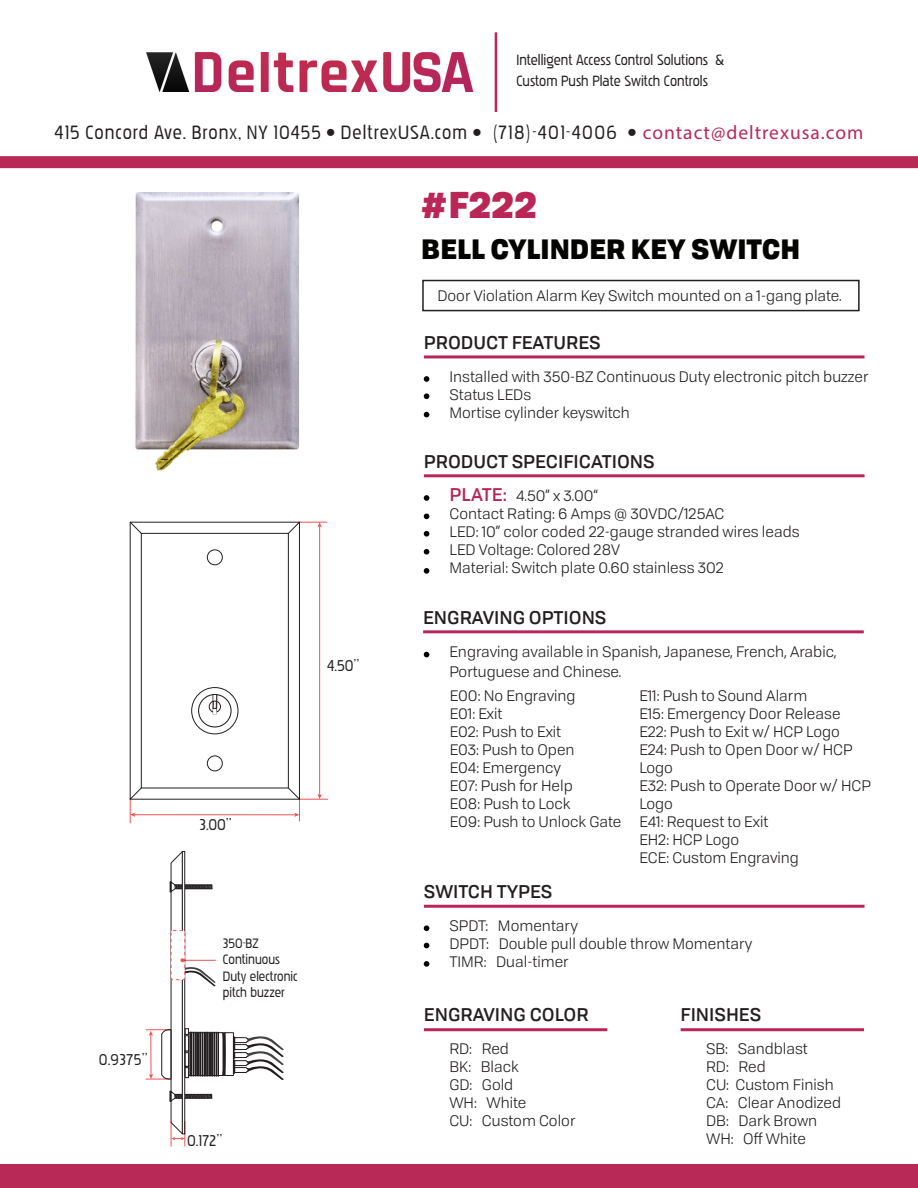
<style>
.page{position:relative;width:918px;height:1188px;background:#fff}
.page>*{position:absolute;margin:0;border:0;box-sizing:border-box;transform-origin:0 0}
.t1{font:900 36px "Tofino";color:#ba2757}
.t2{font:900 27px "Tofino";color:#040503}
.t3{font:19.5px "Pakenham Rg";letter-spacing:.05em;color:#231f20}
.t4{font:500 18px "Tofino";color:#231f20}
.t5{font:15.9px "Pakenham Rg";color:#231f20}
.t6{font:15px/18px "Tofino";color:#231f20}
.t7{font:15px/21px "Pakenham Rg";color:#231f20}
.t8{font:13.8px/16.5px "Pakenham Rg";color:#231f20}
.s1{font-family:"Myriad Pro";color:#b82957}
.s2{font-weight:500;font-size:18px;color:#b82657}
</style>
<div class="page">
<div style="left:0;top:156px;width:918px;height:12px;background:#b82957"></div>
<hr style="left:495px;top:32px;width:2px;height:80px;background:#b82957">
<img style="left:147px;top:53px;width:327px;height:39px">
<div style="left:0;top:1165px;width:918px;height:23px;background:#b82957"></div>
<hr style="left:424px;top:1028px;width:183px;height:3px;background:#b82657">
<hr style="left:681px;top:1028px;width:183px;height:3px;background:#b82657">
<div style="left:422px;top:280px;width:438px;height:31px;border:2px solid #231f20"></div>
<hr style="left:424px;top:355px;width:441px;height:3px;background:#b82657">
<svg style="left:424px;top:376px;width:5px;height:6px"></svg>
<svg style="left:424px;top:393px;width:5px;height:6px"></svg>
<svg style="left:424px;top:412px;width:5px;height:5px"></svg>
<hr style="left:424px;top:905px;width:441px;height:3px;background:#b82657">
<svg style="left:424px;top:925px;width:5px;height:6px"></svg>
<svg style="left:424px;top:943px;width:5px;height:5px"></svg>
<svg style="left:424px;top:961px;width:5px;height:6px"></svg>
<hr style="left:424px;top:474px;width:441px;height:3px;background:#b82657">
<svg style="left:424px;top:531px;width:5px;height:6px"></svg>
<svg style="left:424px;top:549px;width:5px;height:6px"></svg>
<svg style="left:424px;top:568px;width:5px;height:6px"></svg>
<svg style="left:424px;top:495px;width:5px;height:6px"></svg>
<svg style="left:424px;top:514px;width:5px;height:5px"></svg>
<hr style="left:423px;top:630px;width:441px;height:3px;background:#b82657">
<svg style="left:424px;top:652px;width:5px;height:5px"></svg>
<img style="left:135px;top:193px;width:164px;height:277px">
<div style="left:130px;top:522px;width:170px;height:277px;border:1px solid #231f20"></div>
<div style="left:141px;top:533px;width:148px;height:255px;border:1px solid #231f20"></div>
<svg style="left:129px;top:521px;width:13px;height:13px"></svg>
<div style="left:207px;top:550px;width:16px;height:15px;border:1px solid #231f20;border-radius:50%"></div>
<div style="left:207px;top:756px;width:16px;height:15px;border:1px solid #231f20;border-radius:50%"></div>
<hr style="left:319px;top:526px;width:1px;height:269px;background:#f05254">
<svg style="left:288px;top:521px;width:39px;height:13px"></svg>
<hr style="left:134px;top:814px;width:162px;height:1px;background:#f05254">
<svg style="left:288px;top:787px;width:40px;height:34px"></svg>
<svg style="left:129px;top:787px;width:13px;height:36px"></svg>
<div style="left:198px;top:694px;width:34px;height:33px;border:1px solid #231f20;border-radius:50%"></div>
<div style="left:209px;top:701px;width:12px;height:12px;border:1px solid #231f20;border-radius:50%"></div>
<div style="left:191px;top:687px;width:47px;height:47px;border:1px solid #231f20;border-radius:50%"></div>
<svg style="left:213px;top:694px;width:4px;height:21px"></svg>
<svg style="left:170px;top:1091px;width:42px;height:10px"></svg>
<svg style="left:170px;top:882px;width:42px;height:10px"></svg>
<hr style="left:171px;top:863px;width:1px;height:259px;background:#231f20">
<svg style="left:170px;top:851px;width:12px;height:13px"></svg>
<div style="left:182px;top:851px;width:3px;height:283px;border:1px solid #231f20"></div>
<div style="left:185px;top:1028px;width:4px;height:50px;border:1px solid #231f20"></div>
<svg style="left:185px;top:1032px;width:99px;height:48px"></svg>
<div style="left:171px;top:931px;width:14px;height:49px;background:#fff;border-radius:2px"></div>
<div style="left:171px;top:930px;width:14px;height:50px;border:1px dashed #f05254;border-radius:2px"></div>
<svg style="left:180px;top:958px;width:36px;height:28px"></svg>
<svg style="left:170px;top:1121px;width:16px;height:26px"></svg>
<svg style="left:146px;top:1029px;width:26px;height:51px"></svg>
<p class="t7" style="left:516px;top:49px;width:209px">Intelligent Access Control Solutions &amp;<br>Custom Push Plate Switch Controls</p>
<h3 class="t3" style="left:55px;top:121px;width:810px">415 Concord Ave. Bronx, NY 10455 • DeltrexUSA.com • (718)-401-4006 • <span class="s1">contact@deltrexusa.com</span></h3>
<p class="t1" style="left:420px;top:174px;width:119px">#F222</p>
<p class="t2" style="left:421px;top:226px;width:381px">BELL CYLINDER KEY SWITCH</p>
<p class="t6" style="left:437px;top:286px;width:406px">Door Violation Alarm Key Switch mounted on a 1-gang plate.</p>
<p class="t4" style="left:424px;top:328px;width:178px">PRODUCT FEATURES</p>
<p class="t6" style="left:449px;top:366px;width:421px">Installed with 350-BZ Continuous Duty electronic pitch buzzer</p>
<p class="t6" style="left:449px;top:384px;width:83px">Status LEDs</p>
<p class="t6" style="left:449px;top:402px;width:182px">Mortise cylinder keyswitch</p>
<p class="t4" style="left:424px;top:447px;width:232px">PRODUCT SPECIFICATIONS</p>
<p class="t5" style="left:327px;top:656px;width:34px">4.50”</p>
<p class="t5" style="left:200px;top:815px;width:34px">3.00”</p>
<p class="t5" style="left:99px;top:1050px;width:51px">0.9375”</p>
<p class="t8" style="left:223px;top:935px;width:76px">350-BZ<br>Continuous<br>Duty electronic pitch buzzer</p>
<p class="t5" style="left:187px;top:1131px;width:37px">0.172”</p>
<p class="t6" style="left:450px;top:485px;width:150px"><span class="s2">PLATE:</span> 4.50” x 3.00“</p>
<p class="t6" style="left:450px;top:503px;width:276px">Contact Rating: 6 Amps @ 30VDC/125AC</p>
<p class="t6" style="left:450px;top:521px;width:352px">LED: 10” color coded 22-gauge stranded wires leads</p>
<p class="t6" style="left:450px;top:539px;width:172px">LED Voltage: Colored 28V</p>
<p class="t6" style="left:450px;top:557px;width:276px">Material: Switch plate 0.60 stainless 302</p>
<p class="t4" style="left:423px;top:603px;width:185px">ENGRAVING OPTIONS</p>
<p class="t6" style="left:449px;top:642px;width:389px">Engraving available in Spanish, Japanese, French, Arabic,</p>
<p class="t6" style="left:449px;top:661px;width:173px">Portuguese and Chinese.</p>
<p class="t6" style="left:450px;top:686px;width:127px">E00: No Engraving</p>
<p class="t6" style="left:450px;top:704px;width:54px">E01: Exit</p>
<p class="t6" style="left:450px;top:722px;width:113px">E02: Push to Exit</p>
<p class="t6" style="left:450px;top:740px;width:126px">E03: Push to Open</p>
<p class="t6" style="left:450px;top:758px;width:113px">E04: Emergency</p>
<p class="t6" style="left:450px;top:776px;width:125px">E07: Push for Help</p>
<p class="t6" style="left:450px;top:794px;width:122px">E08: Push to Lock</p>
<p class="t6" style="left:450px;top:812px;width:173px">E09: Push to Unlock Gate</p>
<p class="t6" style="left:639px;top:686px;width:170px">E11: Push to Sound Alarm</p>
<p class="t6" style="left:639px;top:704px;width:203px">E15: Emergency Door Release</p>
<p class="t6" style="left:639px;top:722px;width:202px">E22: Push to Exit w/ HCP Logo</p>
<p class="t6" style="left:639px;top:740px;width:215px">E24: Push to Open Door w/ HCP<br>Logo</p>
<p class="t6" style="left:639px;top:776px;width:233px">E32: Push to Operate Door w/ HCP<br>Logo</p>
<p class="t6" style="left:639px;top:812px;width:131px">E41: Request to Exit</p>
<p class="t6" style="left:639px;top:830px;width:101px">EH2: HCP Logo</p>
<p class="t6" style="left:639px;top:848px;width:161px">ECE: Custom Engraving</p>
<p class="t4" style="left:424px;top:877px;width:130px">SWITCH TYPES</p>
<p class="t6" style="left:449px;top:915px;width:130px">SPDT: Momentary</p>
<p class="t6" style="left:449px;top:933px;width:305px">DPDT: Double pull double throw Momentary</p>
<p class="t6" style="left:449px;top:951px;width:121px">TIMR: Dual-timer</p>
<p class="t4" style="left:424px;top:1001px;width:166px">ENGRAVING COLOR</p>
<p class="t6" style="left:449px;top:1039px;width:61px">RD: Red</p>
<p class="t6" style="left:449px;top:1057px;width:71px">BK: Black</p>
<p class="t6" style="left:449px;top:1075px;width:65px">GD: Gold</p>
<p class="t6" style="left:449px;top:1093px;width:79px">WH: White</p>
<p class="t6" style="left:449px;top:1111px;width:128px">CU: Custom Color</p>
<p class="t4" style="left:681px;top:1001px;width:82px">FINISHES</p>
<p class="t6" style="left:706px;top:1039px;width:103px">SB: Sandblast</p>
<p class="t6" style="left:706px;top:1057px;width:61px">RD: Red</p>
<p class="t6" style="left:706px;top:1075px;width:129px">CU: Custom Finish</p>
<p class="t6" style="left:706px;top:1093px;width:137px">CA: Clear Anodized</p>
<p class="t6" style="left:706px;top:1111px;width:113px">DB: Dark Brown</p>
<p class="t6" style="left:706px;top:1129px;width:101px">WH: Off White</p>
</div>
